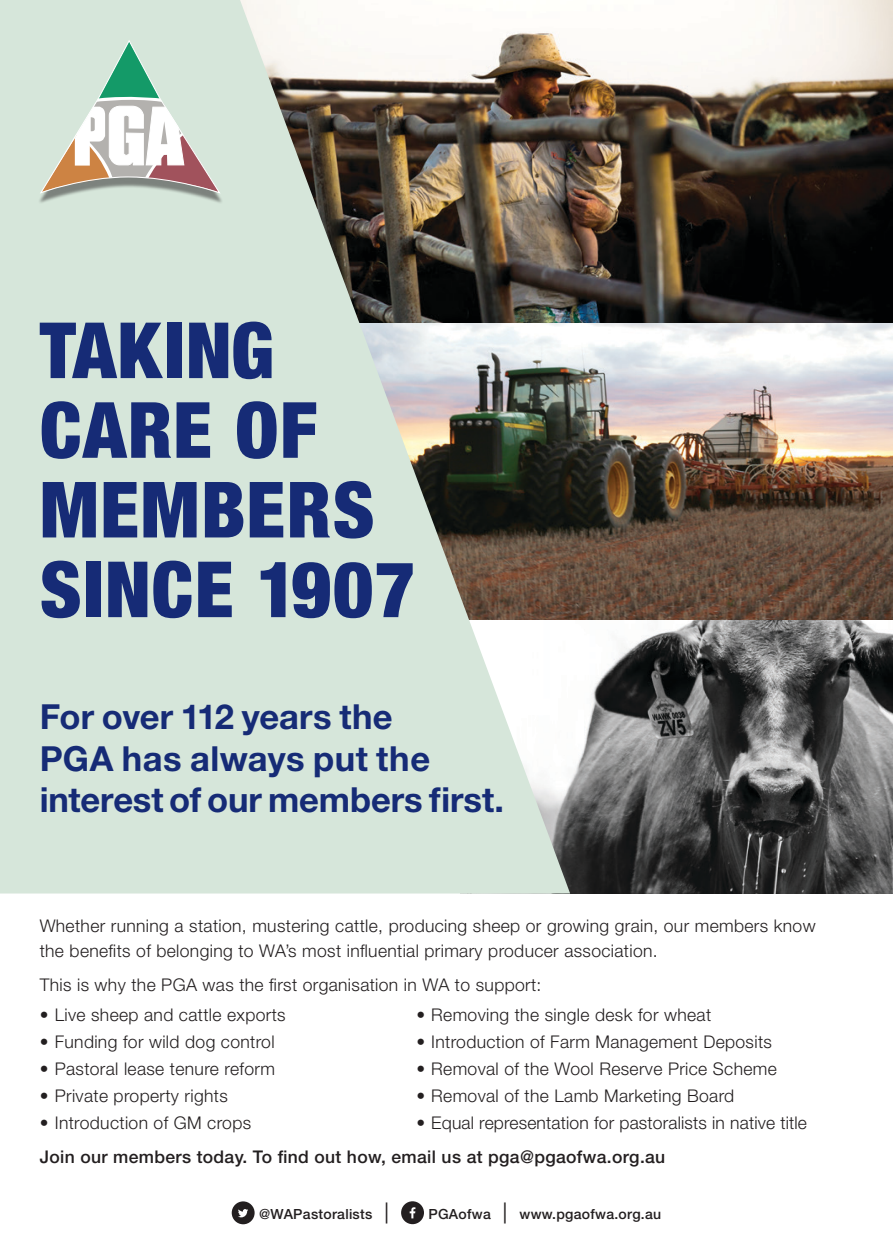
<style>
.page{position:relative;width:893px;height:1241px;background:#fff}
.page>*{position:absolute;margin:0;border:0;box-sizing:border-box;transform-origin:0 0}
.t1{font:900 condensed 77.52px/79.6px "Helvetica Neue LT";letter-spacing:.02em;color:#162b76}
.t2{font:700 34.48px/41.5px "Helvetica Neue LT";color:#162b76}
.t3{font:300 17.5px/24.5px "Helvetica Neue LT";letter-spacing:.02em;color:#231f20}
.t4{font:500 17.5px "Helvetica Neue LT";letter-spacing:.02em;color:#231f20}
.t5{font:500 14px "Helvetica Neue LT";letter-spacing:.02em;color:#231f20}
.s1{font-size:21px}
</style>
<div class="page">
<img style="left:570px;top:322px;width:323px;height:298px">
<img style="left:570px;top:0;width:323px;height:322px">
<img style="left:570px;top:620px;width:323px;height:273px">
<svg style="left:0;top:0;width:570px;height:893px;background:#bec7bb"></svg>
<div style="left:37px;top:45px;width:186px;height:159px;background:#231f20;opacity:.5"></div>
<svg style="left:40px;top:40px;width:180px;height:154px"></svg>
<svg style="left:232px;top:1201px;width:23px;height:22px"></svg>
<svg style="left:401px;top:1201px;width:23px;height:22px"></svg>
<p class="t1" style="left:40px;top:309px;width:377px">TAKING<br>CARE OF<br>MEMBERS<br>SINCE 1907</p>
<p class="t2" style="left:40px;top:695px;width:466px">For over 112 years the<br>PGA has always put the interest of our members first.</p>
<p class="t3" style="left:40px;top:913px;width:777px">Whether running a station, mustering cattle, producing sheep or growing grain, our members know the benefits of belonging to WA’s most influential primary producer association.</p>
<p class="t3" style="left:40px;top:972px;width:503px">This is why the PGA was the first organisation in WA to support:</p>
<p class="t3" style="left:40px;top:1002px;width:247px">• Live sheep and cattle exports</p>
<p class="t3" style="left:40px;top:1029px;width:236px">• Funding for wild dog control</p>
<p class="t3" style="left:40px;top:1056px;width:237px">• Pastoral lease tenure reform</p>
<p class="t3" style="left:40px;top:1083px;width:189px">• Private property rights</p>
<p class="t3" style="left:40px;top:1110px;width:213px">• Introduction of GM crops</p>
<p class="t3" style="left:416px;top:1002px;width:296px">• Removing the single desk for wheat</p>
<p class="t3" style="left:416px;top:1029px;width:357px">• Introduction of Farm Management Deposits</p>
<p class="t3" style="left:416px;top:1056px;width:362px">• Removal of the Wool Reserve Price Scheme</p>
<p class="t3" style="left:416px;top:1083px;width:319px">• Removal of the Lamb Marketing Board</p>
<p class="t3" style="left:416px;top:1110px;width:392px">• Equal representation for pastoralists in native title</p>
<p class="t4" style="left:40px;top:1146px;width:627px">Join our members today. To find out how, email us at pga@pgaofwa.org.au</p>
<p class="t5" style="left:259px;top:1205px;width:131px">@WAPastoralists <span class="s1">|</span></p>
<p class="t5" style="left:428px;top:1205px;width:234px">PGAofwa <span class="s1">|</span> www.pgaofwa.org.au</p>
</div>
